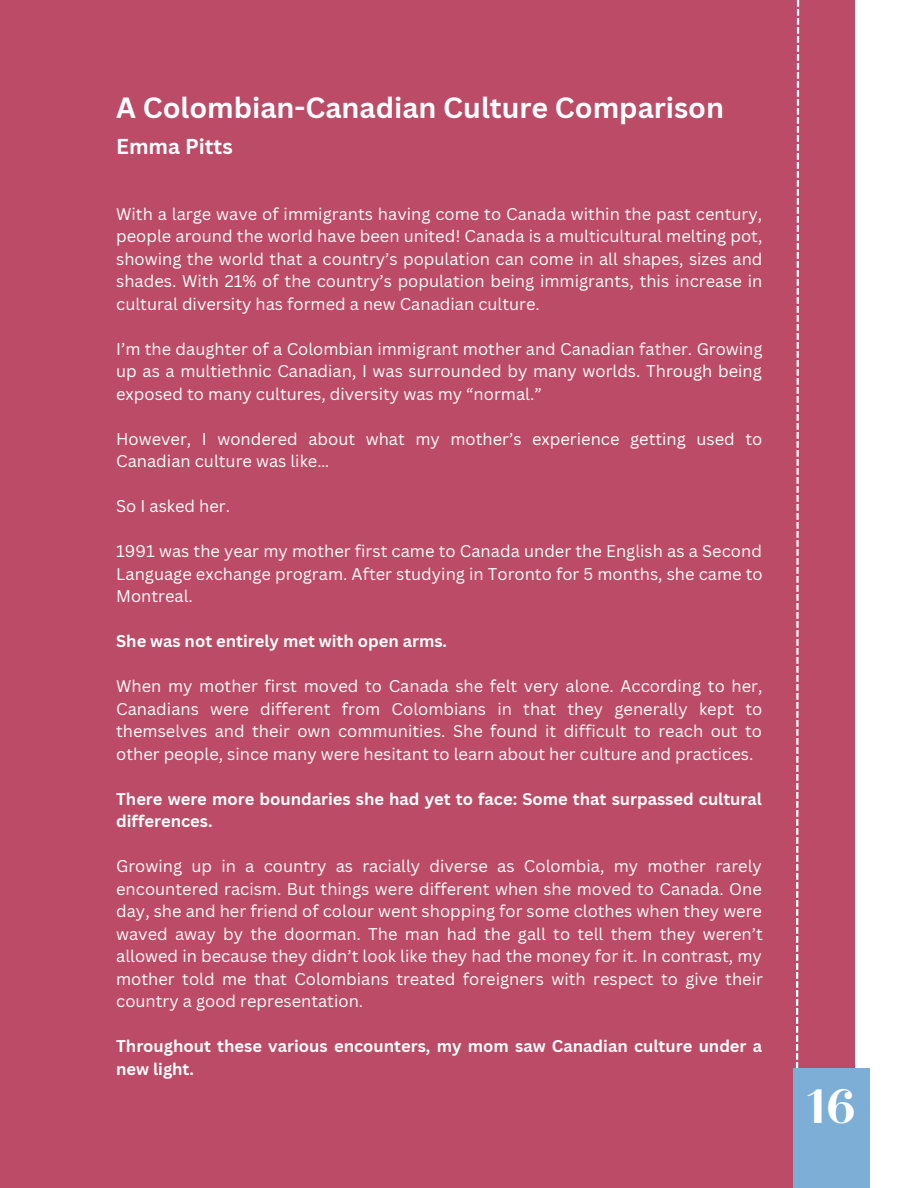
<style>
.page{position:relative;width:918px;height:1188px;background:#bb4b66}
.page>*{position:absolute;margin:0;border:0;box-sizing:border-box;transform-origin:0 0}
.t1{font:700 48px "Quiche Display";color:#fff}
.t2{font:700 28.5px "Canva Sans";color:#fff}
.t3{font:700 21px "Canva Sans";color:#fff}
.t4{font:16.5px/22.5px "Canva Sans";color:#fff;text-align:justify}
.t5{font:700 16.5px/22.5px "Canva Sans";color:#fff}
</style>
<div class="page">
<div style="left:855px;top:0;width:63px;height:1188px;background:#fff"></div>
<svg style="left:796px;top:0;width:3px;height:1068px"></svg>
<div style="left:793px;top:1068px;width:76px;height:120px;background:#7dafd6"></div>
<h2 class="t2" style="left:116px;top:88px;width:609px">A Colombian-Canadian Culture Comparison</h2>
<p class="t3" style="left:116px;top:132px;width:118px">Emma Pitts</p>
<p class="t4" style="left:116px;top:202px;width:648px">With a large wave of immigrants having come to Canada within the past century, people around the world have been united! Canada is a multicultural melting pot, showing the world that a country’s population can come in all shapes, sizes and shades. With 21% of the country’s population being immigrants, this increase in cultural diversity has formed a new Canadian culture.</p>
<p class="t4" style="left:116px;top:337px;width:648px">I’m the daughter of a Colombian immigrant mother and Canadian father. Growing up as a multiethnic Canadian, I was surrounded by many worlds. Through being exposed to many cultures, diversity was my “normal.”</p>
<p class="t4" style="left:116px;top:427px;width:648px">However, I wondered about what my mother’s experience getting used to<br>Canadian culture was like…</p>
<p class="t4" style="left:116px;top:495px;width:115px">So I asked her.</p>
<p class="t4" style="left:116px;top:540px;width:648px">1991 was the year my mother first came to Canada under the English as a Second Language exchange program. After studying in Toronto for 5 months, she came to Montreal.</p>
<p class="t5" style="left:116px;top:630px;width:332px">She was not entirely met with open arms.</p>
<p class="t4" style="left:116px;top:675px;width:648px">When my mother first moved to Canada she felt very alone. According to her, Canadians were different from Colombians in that they generally kept to themselves and their own communities. She found it difficult to reach out to other people, since many were hesitant to learn about her culture and practices.</p>
<p class="t5" style="left:116px;top:787px;width:647px">There were more boundaries she had yet to face: Some that surpassed cultural differences.</p>
<p class="t4" style="left:116px;top:855px;width:648px">Growing up in a country as racially diverse as Colombia, my mother rarely encountered racism. But things were different when she moved to Canada. One day, she and her friend of colour went shopping for some clothes when they were waved away by the doorman. The man had the gall to tell them they weren’t allowed in because they didn’t look like they had the money for it. In contrast, my mother told me that Colombians treated foreigners with respect to give their country a good representation.</p>
<p class="t5" style="left:116px;top:1035px;width:648px">Throughout these various encounters, my mom saw Canadian culture under a new light.</p>
<h1 class="t1" style="left:803px;top:1078px;width:59px">21 6</h1>
</div>
